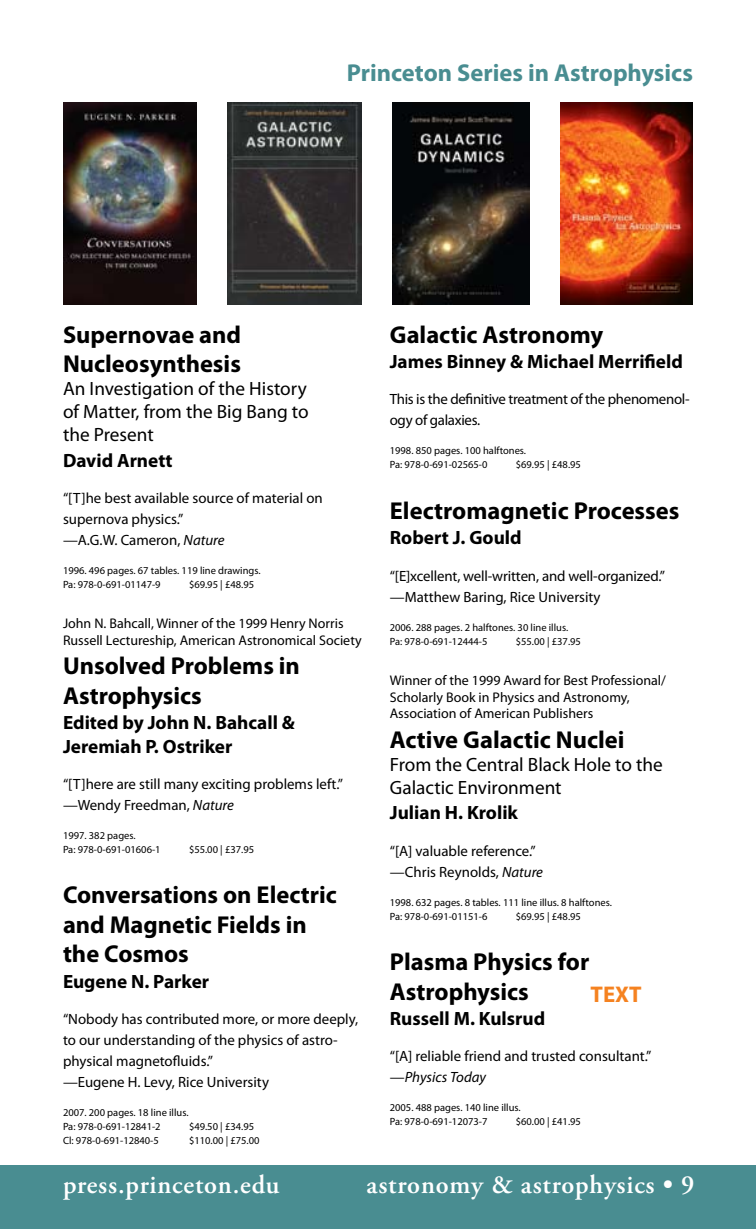
<style>
.page{position:relative;width:756px;height:1229px;background:#fff}
.page>*{position:absolute;margin:0;border:0;box-sizing:border-box;transform-origin:0 0}
.t1{font:600 26.25px "Adobe Garamond Pro";letter-spacing:.03em;color:#fff}
.t2{font:700 24.5px/29.4px "Myriad Pro";color:#000}
.t3{font:700 24.5px "Myriad Pro";color:#498d91}
.t4{font:700 22.75px "Myriad Pro";color:#f58220}
.t5{font:700 19.25px/23.1px "Myriad Pro";color:#000}
.t6{font:19.25px/23.1px "Myriad Pro";color:#000;text-align:justify}
.t7{font:14.88px/21px "Myriad Pro";color:#000}
.t8{font:14.88px/21px "Myriad Pro";letter-spacing:-.02em;color:#000}
.t9{font:14px/16.6px "Myriad Pro";color:#000}
.t10{font:10.5px/14px "Myriad Pro";color:#000}
.s1{font-style:italic}
</style>
<div class="page">
<div style="left:0;top:1166px;width:756px;height:62px;background:#498d91"></div>
<img style="left:393px;top:102px;width:136px;height:202px">
<img style="left:561px;top:102px;width:132px;height:202px">
<img style="left:228px;top:102px;width:133px;height:202px">
<img style="left:63px;top:102px;width:133px;height:202px">
<h2 class="t3" style="left:347px;top:59px;width:348px">Princeton Series in Astrophysics</h2>
<h2 class="t2" style="left:63px;top:320px;width:180px">Supernovae and<br>Nucleosynthesis</h2>
<h3 class="t6" style="left:63px;top:377px;width:247px">An Investigation of the History of Matter, from the Big Bang to the Present</h3>
<h3 class="t5" style="left:63px;top:449px;width:111px">David Arnett</h3>
<h3 class="t7" style="left:63px;top:488px;width:261px">“[T]he best available source of material on supernova physics.”<br>—A.G.W. Cameron, <span class="s1">Nature</span></h3>
<p class="t10" style="left:63px;top:564px;width:199px">1996. 496 pages. 67 tables. 119 line drawings.<br>Pa: 978-0-691-01147-9</p>
<p class="t10" style="left:189px;top:578px;width:67px">$69.95 | £48.95</p>
<h3 class="t9" style="left:63px;top:615px;width:300px">John N. Bahcall, Winner of the 1999 Henry Norris<br>Russell Lectureship, American Astronomical Society</h3>
<h2 class="t2" style="left:63px;top:651px;width:238px">Unsolved Problems in<br>Astrophysics</h2>
<h3 class="t5" style="left:63px;top:711px;width:233px">Edited by John N. Bahcall &amp;<br>Jeremiah P. Ostriker</h3>
<h3 class="t7" style="left:63px;top:773px;width:282px">“[T]here are still many exciting problems left.” —Wendy Freedman, <span class="s1">Nature</span></h3>
<p class="t10" style="left:63px;top:828px;width:99px">1997. 382 pages.<br>Pa: 978-0-691-01606-1</p>
<p class="t10" style="left:189px;top:842px;width:67px">$55.00 | £37.95</p>
<h2 class="t2" style="left:63px;top:880px;width:275px">Conversations on Electric and Magnetic Fields in the Cosmos</h2>
<h3 class="t5" style="left:63px;top:970px;width:148px">Eugene N. Parker</h3>
<h3 class="t7" style="left:63px;top:1008px;width:297px">“Nobody has contributed more, or more deeply, to our understanding of the physics of astro&shy;physical magnetofluids.”<br>—Eugene H. Levy, Rice University</h3>
<p class="t10" style="left:63px;top:1105px;width:127px">2007. 200 pages. 18 line illus.<br>Pa: 978-0-691-12841-2</p>
<p class="t10" style="left:189px;top:1119px;width:67px">$49.50 | £34.95</p>
<p class="t10" style="left:63px;top:1133px;width:97px">Cl: 978-0-691-12840-5</p>
<p class="t10" style="left:189px;top:1133px;width:72px">$110.00 | £75.00</p>
<h2 class="t2" style="left:390px;top:320px;width:215px">Galactic Astronomy</h2>
<h3 class="t5" style="left:390px;top:350px;width:295px">James Binney &amp; Michael Merrifield</h3>
<h3 class="t8" style="left:390px;top:389px;width:301px">This is the definitive treatment of the phenomenol&shy;ogy of galaxies.</h3>
<p class="t10" style="left:390px;top:444px;width:138px">1998. 850 pages. 100 halftones.<br>Pa: 978-0-691-02565-0</p>
<p class="t10" style="left:516px;top:458px;width:67px">$69.95 | £48.95</p>
<h2 class="t2" style="left:390px;top:496px;width:291px">Electromagnetic Processes</h2>
<h3 class="t5" style="left:390px;top:526px;width:133px">Robert J. Gould</h3>
<h3 class="t7" style="left:390px;top:565px;width:277px">“[E]xcellent, well-written, and well-organized.” —Matthew Baring, Rice University</h3>
<p class="t10" style="left:390px;top:620px;width:180px">2006. 288 pages. 2 halftones. 30 line illus.<br>Pa: 978-0-691-12444-5</p>
<p class="t10" style="left:516px;top:634px;width:67px">$55.00 | £37.95</p>
<h3 class="t9" style="left:390px;top:672px;width:278px">Winner of the 1999 Award for Best Professional/<br>Scholarly Book in Physics and Astronomy,<br>Association of American Publishers</h3>
<h2 class="t2" style="left:390px;top:725px;width:236px">Active Galactic Nuclei</h2>
<h3 class="t6" style="left:390px;top:753px;width:275px">From the Central Black Hole to the<br>Galactic Environment</h3>
<h3 class="t5" style="left:390px;top:801px;width:130px">Julian H. Krolik</h3>
<h3 class="t7" style="left:390px;top:840px;width:155px">“[A] valuable reference.” —Chris Reynolds, <span class="s1">Nature</span></h3>
<p class="t10" style="left:390px;top:895px;width:224px">1998. 632 pages. 8 tables. 111 line illus. 8 halftones.<br>Pa: 978-0-691-01151-6</p>
<p class="t10" style="left:516px;top:909px;width:67px">$69.95 | £48.95</p>
<h2 class="t2" style="left:390px;top:947px;width:201px">Plasma Physics for<br>Astrophysics</h2>
<h3 class="t5" style="left:390px;top:1007px;width:157px">Russell M. Kulsrud</h3>
<h3 class="t7" style="left:390px;top:1046px;width:263px">“[A] reliable friend and trusted consultant.” —<span class="s1">Physics Today</span></h3>
<p class="t10" style="left:390px;top:1101px;width:132px">2005. 488 pages. 140 line illus.<br>Pa: 978-0-691-12073-7</p>
<h3 class="t4" style="left:591px;top:981px;width:52px">TEXT</h3>
<p class="t10" style="left:516px;top:1115px;width:67px">$60.00 | £41.95</p>
<h1 class="t1" style="left:63px;top:1169px;width:218px">press.princeton.edu</h1>
<h1 class="t1" style="left:367px;top:1169px;width:329px">astronomy &amp; astrophysics • 9</h1>
</div>
